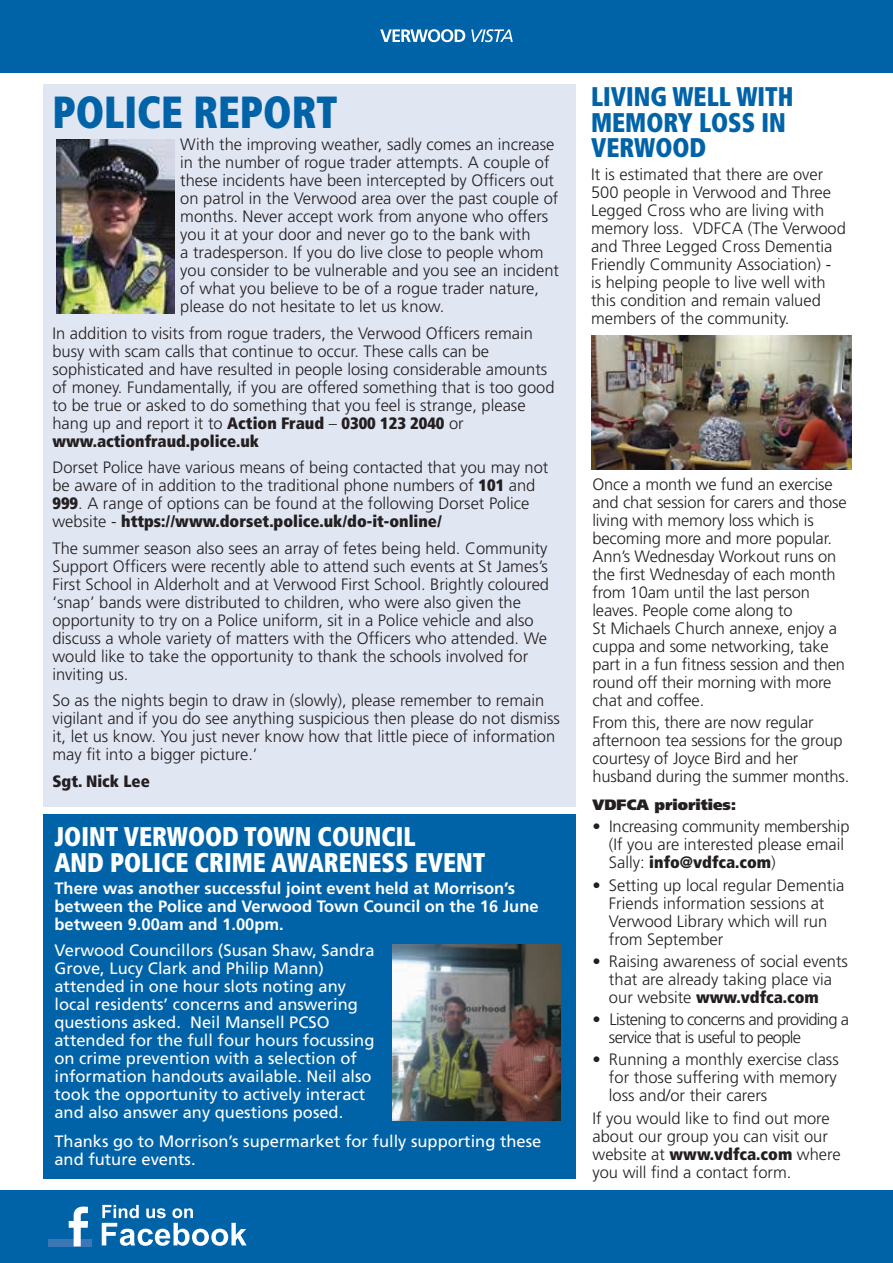
<style>
.page{position:relative;width:893px;height:1263px;background:#fff}
.page>*{position:absolute;margin:0;border:0;box-sizing:border-box;transform-origin:0 0}
.t1{font:900 condensed 45px "Frutiger LT";color:#0063a8;scale:.9 1}
.t2{font:900 condensed 27px/25.5px "Frutiger LT";color:#fff;scale:.9 1}
.t3{font:900 condensed 27px/25.5px "Frutiger LT";color:#0063a8;scale:.9 1}
.t4{font:300 16.5px/18px "Frutiger LT";color:#231f20}
.t5{font:16.5px/18px "Frutiger LT";color:#fff}
.t6{font:700 16.5px/18px "Frutiger LT";color:#fff}
.t7{font:300 16.5px/18px "Frutiger LT";letter-spacing:-.04em;color:#231f20}
.t8{font:900 condensed 16.5px "Frutiger LT";color:#231f20}
.t9{font:900 15px "Frutiger LT";color:#231f20}
.s1{font-weight:900;font-stretch:condensed}
</style>
<div class="page">
<div style="left:43px;top:814px;width:533px;height:364px;background:#0063a8"></div>
<div style="left:43px;top:84px;width:533px;height:722px;background:#e1e6f3"></div>
<img style="left:56px;top:139px;width:118px;height:175px">
<img style="left:592px;top:336px;width:260px;height:133px">
<img style="left:392px;top:945px;width:168px;height:175px">
<div style="left:0;top:1191px;width:893px;height:72px;background:#0063a8"></div>
<div style="left:0;top:0;width:893px;height:72px;background:#0063a8"></div>
<svg style="left:380px;top:29px;width:133px;height:13px"></svg>
<div style="left:48px;top:1239px;width:44px;height:7px;background:#3a77b4"></div>
<svg style="left:69px;top:1206px;width:19px;height:40px"></svg>
<svg style="left:102px;top:1205px;width:145px;height:41px"></svg>
<h1 class="t1" style="left:52px;top:85px;width:318px">POLICE REPORT</h1>
<p class="t4" style="left:180px;top:136px;width:380px">With the improving weather, sadly comes an increase in the number of rogue trader attempts. A couple of these incidents have been intercepted by Officers out on patrol in the Verwood area over the past couple of months. Never accept work from anyone who offers you it at your door and never go to the bank with<br>a tradesperson. If you do live close to people whom you consider to be vulnerable and you see an incident of what you believe to be of a rogue trader nature, please do not hesitate to let us know.</p>
<p class="t4" style="left:52px;top:324px;width:504px">In addition to visits from rogue traders, the Verwood Officers remain busy with scam calls that continue to occur. These calls can be sophisticated and have resulted in people losing considerable amounts of money. Fundamentally, if you are offered something that is too good to be true or asked to do something that you feel is strange, please hang up and report it to <span class="s1">Action Fraud</span> – <span class="s1">0300 123 2040</span> or <span class="s1">www.actionfraud.police.uk</span></p>
<p class="t4" style="left:52px;top:459px;width:497px">Dorset Police have various means of being contacted that you may not be aware of in addition to the traditional phone numbers of <span class="s1">101</span> and <span class="s1">999</span>. A range of options can be found at the following Dorset Police website - <span class="s1">https://www.dorset.police.uk/do-it-online/</span></p>
<p class="t4" style="left:52px;top:539px;width:498px">The summer season also sees an array of fetes being held. Community Support Officers were recently able to attend such events at St James’s First School in Alderholt and at Verwood First School. Brightly coloured ‘snap’ bands were distributed to children, who were also given the opportunity to try on a Police uniform, sit in a Police vehicle and also discuss a whole variety of matters with the Officers who attended. We would like to take the opportunity to thank the schools involved for inviting us.</p>
<p class="t4" style="left:52px;top:692px;width:509px">So as the nights begin to draw in (slowly), please remember to remain vigilant and if you do see anything suspicious then please do not dismiss it, let us know. You just never know how that little piece of information may fit into a bigger picture.’</p>
<p class="t8" style="left:52px;top:771px;width:99px">Sgt. Nick Lee</p>
<h2 class="t2" style="left:54px;top:824px;width:480px">JOINT VERWOOD TOWN COUNCIL<br>AND POLICE CRIME AWARENESS EVENT</h2>
<p class="t6" style="left:54px;top:879px;width:486px">There was another successful joint event held at Morrison’s between the Police and Verwood Town Council on the 16 June between 9.00am and 1.00pm.</p>
<p class="t5" style="left:54px;top:941px;width:322px">Verwood Councillors (Susan Shaw, Sandra Grove, Lucy Clark and Philip Mann) attended in one hour slots noting any local residents’ concerns and answering questions asked. Neil Mansell PCSO attended for the full four hours focussing on crime prevention with a selection of information handouts available. Neil also took the opportunity to actively interact and also answer any questions posed.</p>
<p class="t5" style="left:54px;top:1132px;width:488px">Thanks go to Morrison’s supermarket for fully supporting these and future events.</p>
<h2 class="t3" style="left:591px;top:84px;width:226px">LIVING WELL WITH<br>MEMORY LOSS IN<br>VERWOOD</h2>
<p class="t4" style="left:591px;top:165px;width:256px">It is estimated that there are over<br>500 people in Verwood and Three<br>Legged Cross who are living with memory loss. VDFCA (The Verwood and Three Legged Cross Dementia<br>Friendly Community Association) -<br>is helping people to live well with this condition and remain valued members of the community.</p>
<p class="t4" style="left:592px;top:475px;width:256px">Once a month we fund an exercise and chat session for carers and those living with memory loss which is becoming more and more popular.<br>Ann’s Wednesday Workout runs on the first Wednesday of each month from 10am until the last person leaves. People come along to<br>St Michaels Church annexe, enjoy a cuppa and some networking, take part in a fun fitness session and then round off their morning with more chat and coffee.</p>
<p class="t4" style="left:592px;top:713px;width:258px">From this, there are now regular afternoon tea sessions for the group courtesy of Joyce Bird and her husband during the summer months.</p>
<p class="t9" style="left:592px;top:795px;width:145px">VDFCA priorities:</p>
<p class="t4" style="left:609px;top:818px;width:242px;text-indent:-16px">• Increasing community membership (If you are interested please email<br>Sally: <span class="s1">info@vdfca.com</span>)</p>
<p class="t4" style="left:609px;top:876px;width:237px;text-indent:-16px">• Setting up local regular Dementia<br>Friends information sessions at<br>Verwood Library which will run from September</p>
<p class="t4" style="left:609px;top:952px;width:240px;text-indent:-16px">• Raising awareness of social events that are already taking place via our website <span class="s1">www.vdfca.com</span></p>
<p class="t7" style="left:609px;top:1010px;width:242px;text-indent:-16px">• Listening to concerns and providing a service that is useful to people</p>
<p class="t4" style="left:609px;top:1051px;width:231px;text-align:justify;text-indent:-16px">• Running a monthly exercise class for those suffering with memory loss and/or their carers</p>
<p class="t4" style="left:592px;top:1109px;width:250px">If you would like to find out more about our group you can visit our website at <span class="s1">www.vdfca.com</span> where you will find a contact form.</p>
</div>
